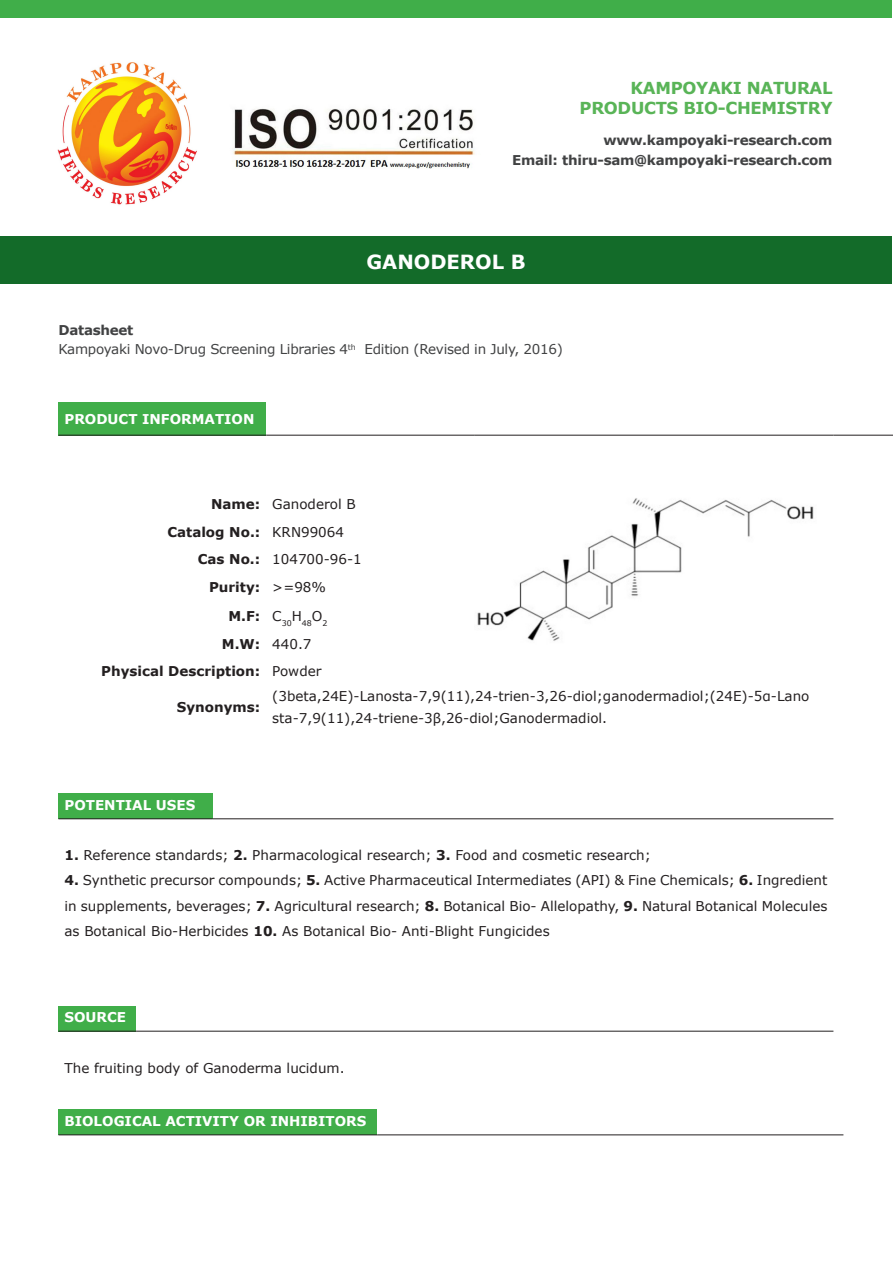
<style>
.page{position:relative;width:893px;height:1263px;background:#fff}
.page>*{position:absolute;margin:0;border:0;box-sizing:border-box;transform-origin:0 0}
.t1{font:700 19.5px "Verdana";color:#fff}
.t2{font:700 16.5px "Verdana";letter-spacing:-.02em;color:#59b457}
.t3{font:13.5px/25.2px "Verdana";color:#231f20}
.t4{font:700 13.5px "Verdana";letter-spacing:-.02em;color:#414243}
.t5{font:700 13.5px "Verdana";color:#fff}
.t6{font:700 13.5px "Verdana";color:#231f20}
.t7{font:13.5px "Verdana";letter-spacing:-.02em;color:#414243}
.t8{font:7.8px "Verdana";color:#231f20}
.s1{font-weight:700}
</style>
<div class="page">
<img style="left:232px;top:108px;width:243px;height:61px">
<img style="left:57px;top:62px;width:140px;height:143px">
<div style="left:0;top:0;width:892px;height:17px;background:#40ae49"></div>
<div style="left:0;top:236px;width:891px;height:47px;background:#136b29"></div>
<div style="left:58px;top:402px;width:208px;height:33px;background:#40ae49"></div>
<hr style="left:58px;top:435px;width:208px;height:1px;background:#231f20">
<hr style="left:266px;top:435px;width:209px;height:1px;background:#231f20">
<hr style="left:475px;top:435px;width:358px;height:1px;background:#231f20">
<hr style="left:833px;top:435px;width:60px;height:1px;background:#231f20">
<img style="left:477px;top:498px;width:337px;height:143px">
<div style="left:58px;top:794px;width:155px;height:25px;background:#40ae49"></div>
<hr style="left:58px;top:818px;width:155px;height:1px;background:#231f20">
<hr style="left:213px;top:818px;width:620px;height:1px;background:#231f20">
<div style="left:58px;top:1006px;width:78px;height:25px;background:#40ae49"></div>
<hr style="left:58px;top:1031px;width:78px;height:1px;background:#231f20">
<hr style="left:136px;top:1031px;width:697px;height:1px;background:#231f20">
<div style="left:58px;top:1110px;width:319px;height:25px;background:#40ae49"></div>
<hr style="left:58px;top:1134px;width:319px;height:1px;background:#231f20">
<hr style="left:377px;top:1134px;width:466px;height:1px;background:#231f20">
<p class="t2" style="left:631px;top:78px;width:203px">KAMPOYAKI NATURAL</p>
<p class="t2" style="left:580px;top:97px;width:254px">PRODUCTS BIO-CHEMISTRY</p>
<p class="t4" style="left:603px;top:132px;width:231px">www.kampoyaki-research.com</p>
<p class="t4" style="left:512px;top:151px;width:322px">Email: thiru-sam@kampoyaki-research.com</p>
<p class="t1" style="left:366px;top:249px;width:161px">GANODEROL B</p>
<p class="t4" style="left:58px;top:321px;width:76px">Datasheet</p>
<p class="t7" style="left:58px;top:341px;width:506px">Kampoyaki Novo-Drug Screening Libraries 4<sup>th</sup> Edition (Revised in July, 2016)</p>
<p class="t5" style="left:64px;top:410px;width:192px">PRODUCT INFORMATION</p>
<p class="t6" style="left:211px;top:495px;width:51px">Name:</p>
<p class="t3" style="left:272px;top:491px;width:85px">Ganoderol B</p>
<p class="t6" style="left:167px;top:523px;width:94px">Catalog No.:</p>
<p class="t3" style="left:272px;top:519px;width:73px">KRN99064</p>
<p class="t6" style="left:198px;top:551px;width:64px">Cas No.:</p>
<p class="t3" style="left:272px;top:547px;width:91px">104700-96-1</p>
<p class="t6" style="left:209px;top:578px;width:53px">Purity:</p>
<p class="t3" style="left:272px;top:575px;width:55px">&gt;=98%</p>
<p class="t6" style="left:228px;top:608px;width:33px">M.F:</p>
<p class="t8" style="left:272px;top:618px;width:57px"><sup>C</sup>30<sup>H</sup>48<sup>O</sup>2</p>
<p class="t6" style="left:222px;top:635px;width:40px">M.W:</p>
<p class="t3" style="left:272px;top:632px;width:41px">440.7</p>
<p class="t6" style="left:101px;top:662px;width:161px">Physical Description:</p>
<p class="t3" style="left:272px;top:658px;width:51px">Powder</p>
<p class="t6" style="left:177px;top:698px;width:85px">Synonyms:</p>
<p class="t3" style="left:272px;top:685px;width:539px;line-height:22.2px">(3beta,24E)-Lanosta-7,9(11),24-trien-3,26-diol;ganodermadiol;(24E)-5α-Lano sta-7,9(11),24-triene-3β,26-diol;Ganodermadiol.</p>
<p class="t5" style="left:64px;top:796px;width:132px">POTENTIAL USES</p>
<p class="t3" style="left:64px;top:843px;width:588px"><span class="s1">1.</span> Reference standards; <span class="s1">2.</span> Pharmacological research; <span class="s1">3.</span> Food and cosmetic research;</p>
<p class="t3" style="left:64px;top:868px;width:764px;text-align:justify"><span class="s1">4.</span> Synthetic precursor compounds; <span class="s1">5.</span> Active Pharmaceutical Intermediates (API) &amp; Fine Chemicals; <span class="s1">6.</span> Ingredient in supplements, beverages; <span class="s1">7.</span> Agricultural research; <span class="s1">8.</span> Botanical Bio- Allelopathy, <span class="s1">9.</span> Natural Botanical Molecules as Botanical Bio-Herbicides <span class="s1">10.</span> As Botanical Bio- Anti-Blight Fungicides</p>
<p class="t5" style="left:64px;top:1009px;width:63px">SOURCE</p>
<p class="t3" style="left:64px;top:1055px;width:282px">The fruiting body of Ganoderma lucidum.</p>
<p class="t5" style="left:64px;top:1112px;width:303px">BIOLOGICAL ACTIVITY OR INHIBITORS</p>
</div>
